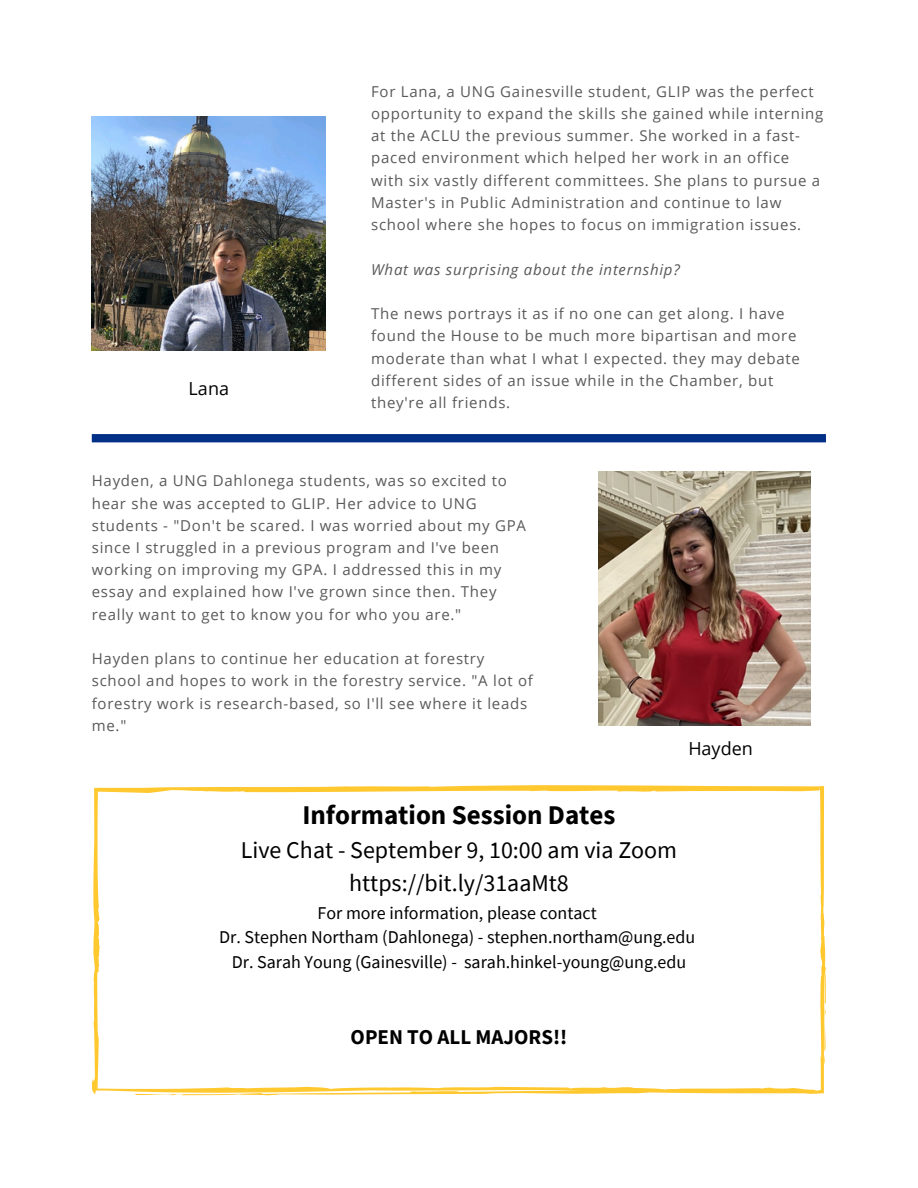
<style>
.page{position:relative;width:918px;height:1188px;background:#fff}
.page>*{position:absolute;margin:0;border:0;box-sizing:border-box;transform-origin:0 0}
.t1{font:700 27px "Source Sans Pro";color:#000}
.t2{font:24px "Source Sans Pro";color:#000}
.t3{font:700 21px "Source Sans Pro";color:#000}
.t4{font:18px "Source Sans Pro";color:#000}
.t5{font:18px "Open Sans";color:#000}
.t6{font:15px/22.2px "Open Sans";letter-spacing:.05em;color:#595959}
.t7{font:italic 15px "Open Sans";letter-spacing:.05em;color:#595959}
</style>
<div class="page">
<svg style="left:92px;top:785px;width:734px;height:311px"></svg>
<img style="left:92px;top:116px;width:234px;height:234px">
<img style="left:599px;top:472px;width:211px;height:254px">
<svg style="left:92px;top:434px;width:734px;height:8px;background:#023088"></svg>
<p class="t5" style="left:189px;top:375px;width:42px">Lana</p>
<p class="t6" style="left:371px;top:80px;width:454px">For Lana, a UNG Gainesville student, GLIP was the perfect opportunity to expand the skills she gained while interning at the ACLU the previous summer. She worked in a fast&shy;paced environment which helped her work in an office with six vastly different committees. She plans to pursue a Master's in Public Administration and continue to law school where she hopes to focus on immigration issues.</p>
<p class="t7" style="left:371px;top:259px;width:310px">What was surprising about the internship?</p>
<p class="t6" style="left:371px;top:302px;width:430px">The news portrays it as if no one can get along. I have found the House to be much more bipartisan and more moderate than what I what I expected. they may debate different sides of an issue while in the Chamber, but they're all friends.</p>
<p class="t6" style="left:92px;top:469px;width:436px">Hayden, a UNG Dahlonega students, was so excited to hear she was accepted to GLIP. Her advice to UNG students - "Don't be scared. I was worried about my GPA since I struggled in a previous program and I've been working on improving my GPA. I addressed this in my essay and explained how I've grown since then. They really want to get to know you for who you are."</p>
<p class="t6" style="left:92px;top:647px;width:443px">Hayden plans to continue her education at forestry school and hopes to work in the forestry service. "A lot of forestry work is research-based, so I'll see where it leads me."</p>
<p class="t5" style="left:688px;top:736px;width:66px">Hayden</p>
<p class="t1" style="left:302px;top:797px;width:315px">Information Session Dates</p>
<p class="t2" style="left:241px;top:834px;width:438px">Live Chat - September 9, 10:00 am via Zoom</p>
<p class="t2" style="left:349px;top:868px;width:221px">https://bit.ly/31aaMt8</p>
<p class="t4" style="left:318px;top:901px;width:281px">For more information, please contact</p>
<p class="t4" style="left:219px;top:925px;width:478px">Dr. Stephen Northam (Dahlonega) - stephen.northam@ung.edu</p>
<p class="t4" style="left:232px;top:950px;width:456px">Dr. Sarah Young (Gainesville) - sarah.hinkel-young@ung.edu</p>
<p class="t3" style="left:351px;top:1023px;width:218px">OPEN TO ALL MAJORS!!</p>
</div>
